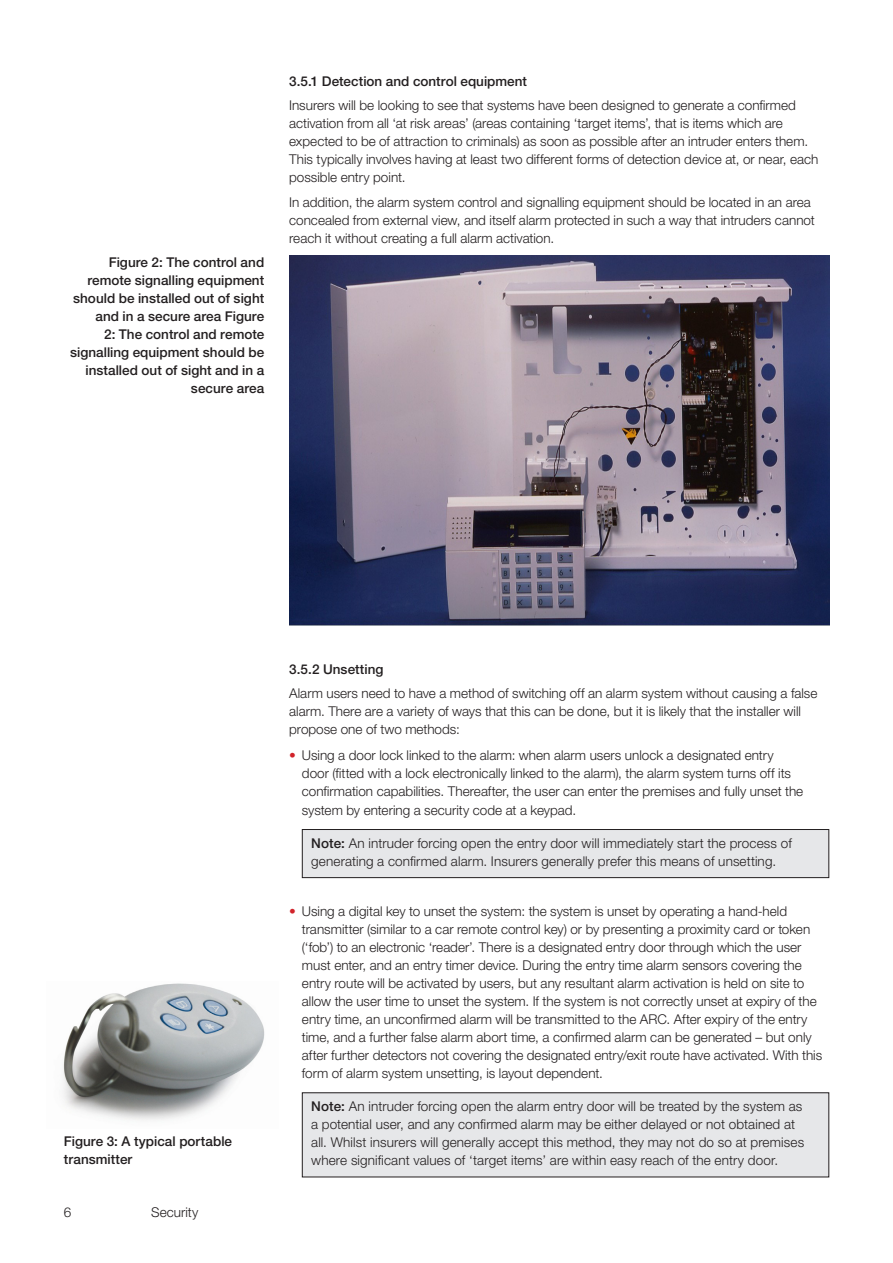
<style>
.page{position:relative;width:893px;height:1263px;background:#fff}
.page>*{position:absolute;margin:0;border:0;box-sizing:border-box;transform-origin:0 0}
.FPA_Body_text{font:300 13.5px/18px "Helvetica Neue LT Std";color:#231f20}
.Caption2{font:500 13.5px/18px "Helvetica Neue LT Pro";color:#231f20}
._0_0_0_heads{font:500 13.5px "Helvetica Neue LT Std";color:#231f20}
.s1{color:#d1232a}
.s2{font-weight:500}
</style>
<div class="page">
<img style="left:290px;top:255px;width:539px;height:371px">
<div style="left:302px;top:829px;width:527px;height:49px;background:#e6e7e9"></div>
<div style="left:302px;top:829px;width:527px;height:49px;border:1px solid #231f20"></div>
<div style="left:302px;top:1093px;width:527px;height:84px;background:#e6e7e9"></div>
<div style="left:302px;top:1092px;width:527px;height:85px;border:1px solid #231f20"></div>
<img style="left:63px;top:983px;width:202px;height:138px">
<p class="Caption2" style="left:70px;top:253px;width:196px;text-align:right">Figure 2: The control and remote signalling equipment should be installed out of sight and in a secure area Figure<br>2: The control and remote signalling equipment should be installed out of sight and in a secure area</p>
<p class="_0_0_0_heads" style="left:289px;top:73px;width:239px">3.5.1 Detection and control equipment</p>
<p class="FPA_Body_text" style="left:289px;top:96px;width:531px">Insurers will be looking to see that systems have been designed to generate a confirmed activation from all ‘at risk areas’ (areas containing ‘target items’, that is items which are expected to be of attraction to criminals) as soon as possible after an intruder enters them.<br>This typically involves having at least two different forms of detection device at, or near, each possible entry point.</p>
<p class="FPA_Body_text" style="left:289px;top:192px;width:527px">In addition, the alarm system control and signalling equipment should be located in an area concealed from external view, and itself alarm protected in such a way that intruders cannot reach it without creating a full alarm activation.</p>
<p class="Caption2" style="left:64px;top:1132px;width:170px">Figure 3: A typical portable transmitter</p>
<p class="FPA_Body_text" style="left:64px;top:1203px;width:9px">6</p>
<p class="FPA_Body_text" style="left:151px;top:1203px;width:49px">Security</p>
<p class="_0_0_0_heads" style="left:289px;top:661px;width:96px">3.5.2 Unsetting</p>
<p class="FPA_Body_text" style="left:289px;top:684px;width:530px">Alarm users need to have a method of switching off an alarm system without causing a false alarm. There are a variety of ways that this can be done, but it is likely that the installer will propose one of two methods:</p>
<p class="FPA_Body_text" style="left:302px;top:746px;width:503px;text-indent:-13px"><span class="s1">•</span> Using a door lock linked to the alarm: when alarm users unlock a designated entry door (fitted with a lock electronically linked to the alarm), the alarm system turns off its confirmation capabilities. Thereafter, the user can enter the premises and fully unset the system by entering a security code at a keypad.</p>
<p class="FPA_Body_text" style="left:311px;top:834px;width:482px"><span class="s2">Note:</span> An intruder forcing open the entry door will immediately start the process of generating a confirmed alarm. Insurers generally prefer this means of unsetting.</p>
<p class="FPA_Body_text" style="left:302px;top:901px;width:522px;text-indent:-13px"><span class="s1">•</span> Using a digital key to unset the system: the system is unset by operating a hand-held transmitter (similar to a car remote control key) or by presenting a proximity card or token (‘fob’) to an electronic ‘reader’. There is a designated entry door through which the user must enter, and an entry timer device. During the entry time alarm sensors covering the entry route will be activated by users, but any resultant alarm activation is held on site to allow the user time to unset the system. If the system is not correctly unset at expiry of the entry time, an unconfirmed alarm will be transmitted to the ARC. After expiry of the entry time, and a further false alarm abort time, a confirmed alarm can be generated – but only after further detectors not covering the designated entry/exit route have activated. With this form of alarm system unsetting, is layout dependent.</p>
<p class="FPA_Body_text" style="left:311px;top:1097px;width:494px"><span class="s2">Note:</span> An intruder forcing open the alarm entry door will be treated by the system as a potential user, and any confirmed alarm may be either delayed or not obtained at all. Whilst insurers will generally accept this method, they may not do so at premises where significant values of ‘target items’ are within easy reach of the entry door.</p>
</div>
